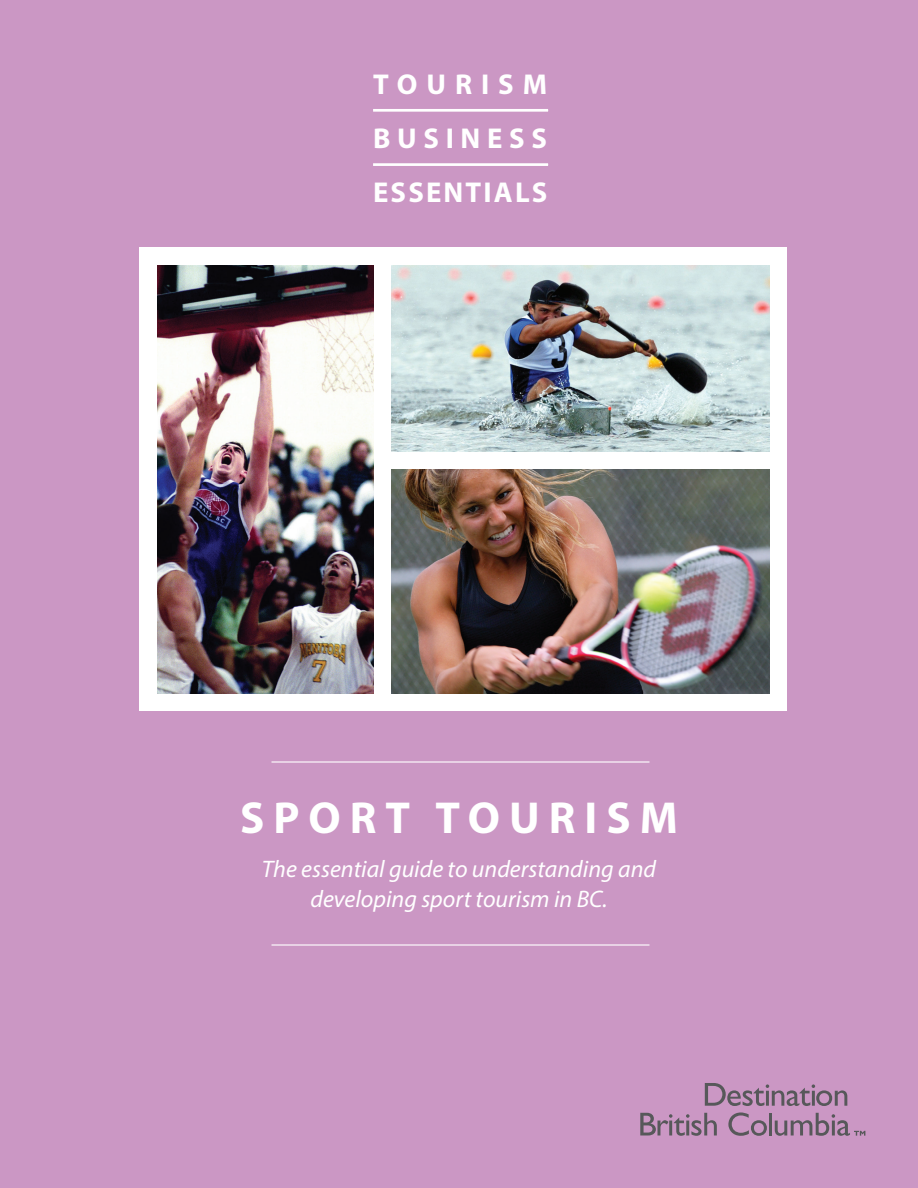
<style>
.page{position:relative;width:918px;height:1188px;background:#cb97c4}
.page>*{position:absolute;margin:0;border:0;box-sizing:border-box;transform-origin:0 0}
.t1{font:700 45px "Myriad Pro";letter-spacing:.2em;color:#fff}
.t2{font:700 28.8px/54px "Myriad Pro";letter-spacing:.23em;color:#fff;text-align:justify}
.t3{font:italic 24px/30px "Myriad Pro";color:#fff;text-align:center}
</style>
<div class="page">
<div style="left:139px;top:248px;width:648px;height:463px;background:#fff"></div>
<img style="left:157px;top:266px;width:216px;height:427px">
<img style="left:391px;top:266px;width:378px;height:185px">
<img style="left:391px;top:470px;width:378px;height:223px">
<hr style="left:272px;top:761px;width:378px;height:2px;background:#fff">
<hr style="left:272px;top:944px;width:378px;height:2px;background:#fff">
<svg style="left:705px;top:1083px;width:142px;height:23px"></svg>
<svg style="left:640px;top:1113px;width:77px;height:23px"></svg>
<svg style="left:728px;top:1112px;width:39px;height:24px"></svg>
<hr style="left:769px;top:1113px;width:3px;height:22px;background:#57585a">
<svg style="left:775px;top:1113px;width:90px;height:23px"></svg>
<hr style="left:373px;top:109px;width:175px;height:3px;background:#fff">
<hr style="left:373px;top:163px;width:175px;height:3px;background:#fff">
<p class="t2" style="left:373px;top:57px;width:176px">TOURISM BUSINESS ESSENTIALS</p>
<h1 class="t1" style="left:240px;top:789px;width:439px">SPORT TOURISM</h1>
<p class="t3" style="left:262px;top:854px;width:396px">The essential guide to understanding and developing sport tourism in BC.</p>
</div>
